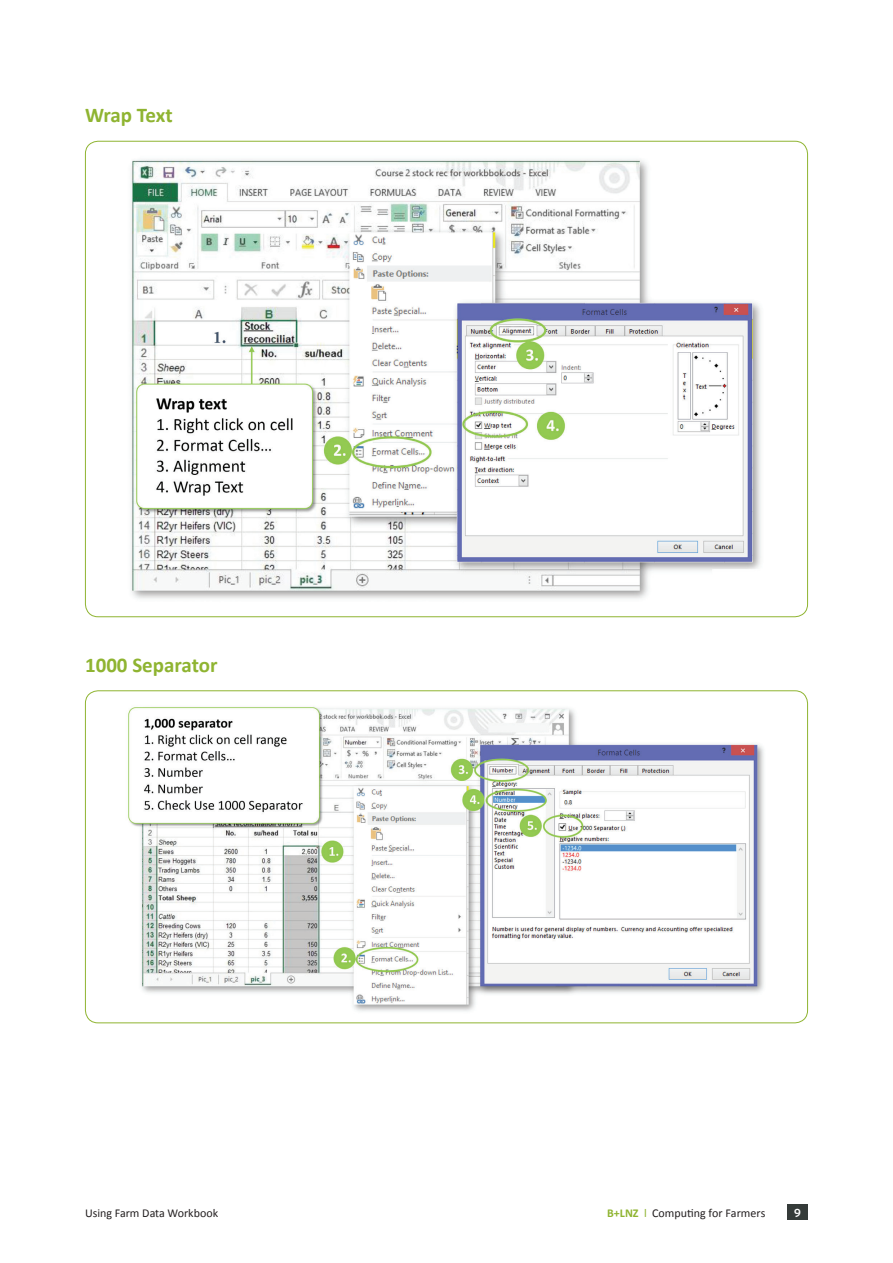
<style>
.page{position:relative;width:893px;height:1263px;background:#fff}
.page>*{position:absolute;margin:0;border:0;box-sizing:border-box;transform-origin:0 0}
.t1{font:700 21px "Calibri";color:#8fb431}
.t2{font:700 21px "Calibri";letter-spacing:-.02em;color:#8fb431}
.t3{font:12px "Calibri";color:#231f20}
.t4{font:600 12px "Whitney";color:#fff}
.s1{font-weight:700;color:#8fb431}
.s2{color:#8fb431}
</style>
<div class="page">
<div style="left:787px;top:1204px;width:21px;height:16px;background:#353b39"></div>
<img style="left:130px;top:159px;width:631px;height:440px">
<img style="left:128px;top:707px;width:636px;height:304px">
<h1 class="t2" style="left:85px;top:102px;width:89px">Wrap Text</h1>
<h1 class="t1" style="left:85px;top:651px;width:134px">1000 Separator</h1>
<p class="t3" style="left:85px;top:1205px;width:135px">Using Farm Data Workbook</p>
<p class="t3" style="left:607px;top:1205px;width:160px"><span class="s1">B+LNZ</span> <span class="s2">l</span> Computing for Farmers</p>
<p class="t4" style="left:794px;top:1205px;width:8px">9</p>
</div>
